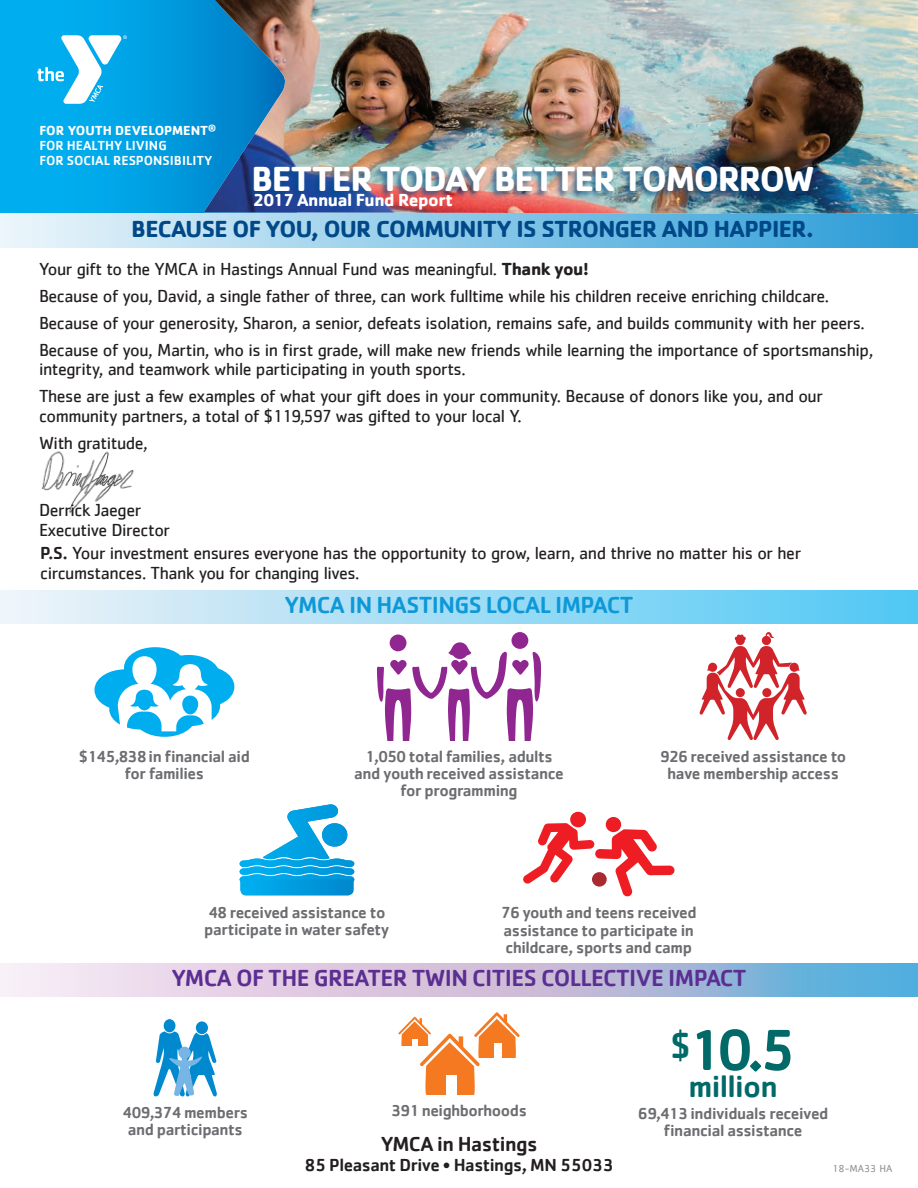
<style>
.page{position:relative;width:918px;height:1188px;background:#fff}
.page>*{position:absolute;margin:0;border:0;box-sizing:border-box;transform-origin:0 0}
.t1{font:500 60px "Cachet";color:#016a69}
.t2{font:700 36px "Cachet";letter-spacing:-.04em;color:#fff}
.t3{font:500 31.5px "Cachet";letter-spacing:-.025em;color:#016a69}
.t4{font:700 24px "Cachet";letter-spacing:-.025em;color:#004887}
.t5{font:500 24px "Cachet";letter-spacing:-.025em;color:#5b2e91}
.t6{font:500 24px "Cachet";letter-spacing:-.025em;color:#0e98d7}
.t7{font:500 21px "Cachet";letter-spacing:-.025em;color:#231f20}
.t8{font:18px/27px "Cachet";letter-spacing:-.025em;color:#231f20}
.t9{font:500 18px "Cachet";letter-spacing:-.025em;color:#231f20}
.t10{font:700 18px "Cachet";letter-spacing:-.025em;color:#fff}
.t11{font:500 16.5px/17.2px "Cachet";letter-spacing:-.025em;color:#6c6d70;text-align:center}
.t12{font:500 13.5px/15px "Cachet";color:#fff}
.t13{font:10.5px "Cachet";color:#939598}
.s1{font-weight:700}
.s2{font-weight:500}
</style>
<div class="page">
<div style="left:0;top:212px;width:918px;height:36px;background:linear-gradient(to right,#ecf6fb,#2b9cd7)"></div>
<svg style="left:0;top:0;width:203px;height:213px;background:#00a4e6"></svg>
<img style="left:204px;top:0;width:714px;height:214px">
<img style="left:41px;top:451px;width:93px;height:63px">
<svg style="left:699px;top:632px;width:108px;height:108px"></svg>
<div style="left:390px;top:635px;width:16px;height:16px;background:#90268f;border-radius:50%"></div>
<div style="left:512px;top:632px;width:16px;height:17px;background:#90268f;border-radius:50%"></div>
<svg style="left:377px;top:642px;width:164px;height:98px"></svg>
<div style="left:178px;top:672px;width:50px;height:29px;background:#00aeef;border-radius:50%"></div>
<div style="left:172px;top:666px;width:62px;height:41px;border:12px solid #00aeef;border-radius:50%"></div>
<div style="left:158px;top:685px;width:62px;height:41px;border:12px solid #00aeef;border-radius:50%"></div>
<div style="left:109px;top:688px;width:63px;height:41px;border:12px solid #00aeef;border-radius:50%"></div>
<div style="left:133px;top:695px;width:63px;height:42px;border:12px solid #00aeef;border-radius:50%"></div>
<div style="left:124px;top:647px;width:62px;height:42px;border:12px solid #00aeef;border-radius:50%"></div>
<div style="left:100px;top:675px;width:51px;height:30px;background:#00aeef;border-radius:50%"></div>
<div style="left:94px;top:669px;width:63px;height:42px;border:12px solid #00aeef;border-radius:50%"></div>
<svg style="left:118px;top:656px;width:94px;height:75px"></svg>
<svg style="left:240px;top:804px;width:114px;height:92px"></svg>
<div style="left:570px;top:812px;width:16px;height:16px;background:#ee1d23;border-radius:50%"></div>
<div style="left:606px;top:817px;width:15px;height:15px;background:#ee1d23;border-radius:50%"></div>
<svg style="left:523px;top:823px;width:152px;height:73px"></svg>
<div style="left:163px;top:1019px;width:13px;height:14px;background:#0089cf;border-radius:50%"></div>
<div style="left:163px;top:1018px;width:13px;height:15px;border:1px solid #fff;border-radius:50%"></div>
<div style="left:195px;top:1021px;width:13px;height:14px;background:#0089cf;border-radius:50%"></div>
<div style="left:195px;top:1021px;width:14px;height:14px;border:1px solid #fff;border-radius:50%"></div>
<svg style="left:153px;top:1030px;width:64px;height:67px"></svg>
<svg style="left:398px;top:1012px;width:122px;height:83px"></svg>
<svg style="left:37px;top:35px;width:90px;height:69px"></svg>
<div style="left:246px;top:165px;width:568px;height:34px;background:#004887;opacity:.65"></div>
<svg style="left:0;top:964px;width:918px;height:32px;background:#bfc4e0"></svg>
<div style="left:0;top:591px;width:918px;height:32px;background:linear-gradient(to right,#f0f3f7,#50c7f4)"></div>
<p class="t12" style="left:40px;top:122px;width:178px"><span class="s1">FOR YOUTH DEVELOPMENT</span><sup>®<br></sup>FOR HEALTHY LIVING<br>FOR SOCIAL RESPONSIBILITY</p>
<h2 class="t2" style="left:251px;top:156px;width:565px">BETTER TODAY BETTER TOMORROW</h2>
<p class="t10" style="left:253px;top:189px;width:202px">2017 Annual Fund Report</p>
<h3 class="t4" style="left:131px;top:213px;width:684px">BECAUSE OF YOU, OUR COMMUNITY IS STRONGER AND HAPPIER.</h3>
<p class="t8" style="left:39px;top:255px;width:836px">Your gift to the YMCA in Hastings Annual Fund was meaningful. <span class="s1">Thank you!<br></span>Because of you, David, a single father of three, can work fulltime while his children receive enriching childcare.<br>Because of your generosity, Sharon, a senior, defeats isolation, remains safe, and builds community with her peers.<br>Because of you, Martin, who is in first grade, will make new friends while learning the importance of sportsmanship,</p>
<p class="t8" style="left:39px;top:355px;width:786px">integrity, and teamwork while participating in youth sports.<br>These are just a few examples of what your gift does in your community. Because of donors like you, and our</p>
<p class="t8" style="left:39px;top:402px;width:484px">community partners, a total of $119,597 was gifted to your local Y.<br>With gratitude,</p>
<p class="t8" style="left:39px;top:500px;width:133px;line-height:19.5px">Derrick Jaeger<br>Executive Director</p>
<p class="t8" style="left:40px;top:543px;width:763px;line-height:19.5px"><span class="s2">P.S.</span> Your investment ensures everyone has the opportunity to grow, learn, and thrive no matter his or her circumstances. Thank you for changing lives.</p>
<h3 class="t6" style="left:285px;top:590px;width:350px">YMCA IN HASTINGS LOCAL IMPACT</h3>
<p class="t11" style="left:79px;top:747px;width:172px">$145,838 in financial aid for families</p>
<p class="t11" style="left:354px;top:747px;width:211px">1,050 total families, adults and youth received assistance for programming</p>
<p class="t11" style="left:660px;top:747px;width:188px">926 received assistance to have membership access</p>
<p class="t11" style="left:204px;top:903px;width:187px;text-align:left">48 received assistance to participate in water safety</p>
<p class="t11" style="left:501px;top:904px;width:197px;text-align:left">76 youth and teens received assistance to participate in childcare, sports and camp</p>
<h3 class="t5" style="left:171px;top:963px;width:577px">YMCA OF THE GREATER TWIN CITIES COLLECTIVE IMPACT</h3>
<p class="t11" style="left:122px;top:1103px;width:127px">409,374 members and participants</p>
<h1 class="t1" style="left:670px;top:1013px;width:128px"><sup>$</sup>10.5</h1>
<h3 class="t3" style="left:689px;top:1067px;width:91px">million</h3>
<p class="t11" style="left:638px;top:1104px;width:192px">69,413 individuals received financial assistance</p>
<p class="t11" style="left:391px;top:1101px;width:137px">391 neighborhoods</p>
<p class="t7" style="left:381px;top:1131px;width:158px">YMCA in Hastings</p>
<p class="t9" style="left:304px;top:1154px;width:311px">85 Pleasant Drive • Hastings, MN 55033</p>
<p class="t13" style="left:832px;top:1162px;width:62px">18-MA33 HA</p>
</div>
